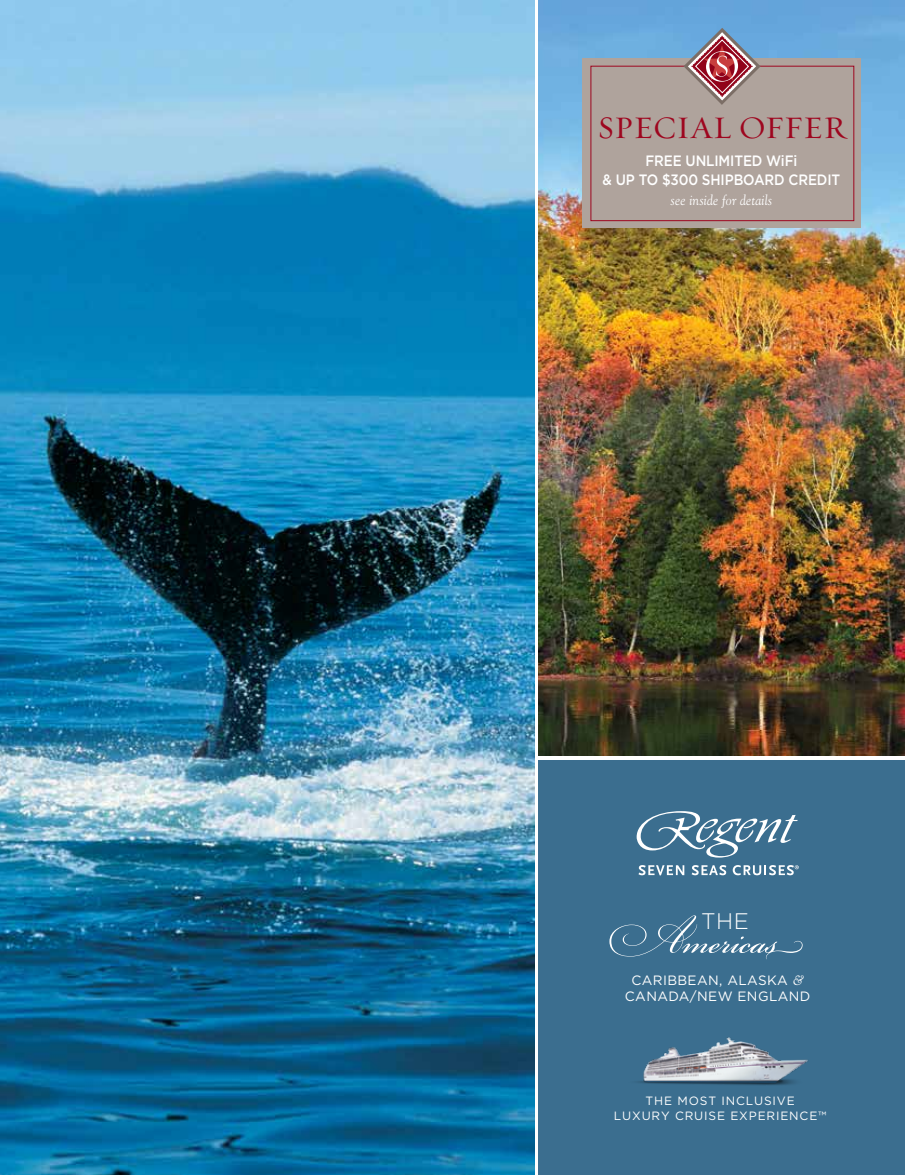
<style>
.page{position:relative;width:905px;height:1175px;background:#fff}
.page>*{position:absolute;margin:0;border:0;box-sizing:border-box;transform-origin:0 0}
.t1{font:52.5px "Bickham Script Pro";color:#fff}
.t2{font:31.5px "Requiem Text HTF Small Caps";color:#9e061f}
.t3{font:300 22.5px "Gotham";color:#fff}
.t4{font:500 15px/19.5px "Gotham";letter-spacing:-.01em;color:#fff;scale:.9 1}
.t5{font:italic 14.25px "Goudy";letter-spacing:.015em;color:#fff;scale:.93 1}
.t6{font:13.5px/16.5px "Gotham";letter-spacing:.03em;color:#fff;text-align:center}
.t7{font:12px/15px "Gotham";letter-spacing:.07em;color:#fff;text-align:center}
.s1{font-family:"Goudy";font-style:italic}
</style>
<div class="page">
<img style="left:538px;top:0;width:366px;height:755px">
<img style="left:0;top:0;width:534px;height:1174px">
<div style="left:582px;top:58px;width:278px;height:169px;background:#afa39c"></div>
<div style="left:590px;top:66px;width:264px;height:155px;border:1px solid #9e061f"></div>
<svg style="left:683px;top:28px;width:77px;height:77px"></svg>
<div style="left:538px;top:760px;width:366px;height:414px;background:#3b6e8f"></div>
<svg style="left:636px;top:811px;width:161px;height:46px"></svg>
<svg style="left:638px;top:865px;width:46px;height:10px"></svg>
<svg style="left:691px;top:865px;width:35px;height:10px"></svg>
<svg style="left:732px;top:865px;width:66px;height:10px"></svg>
<img style="left:638px;top:1037px;width:170px;height:48px">
<h2 class="t2" style="left:597px;top:109px;width:249px">SPECIAL OFFER</h2>
<p class="t4" style="left:645px;top:150px;width:11px">FREE</p>
<p class="t4" style="left:602px;top:150px;width:265px;text-indent:83px">UNLIMITED WIFI<br>&amp; UP TO $300 SHIPBOARD CREDIT</p>
<p class="t5" style="left:670px;top:191px;width:111px">see inside for details</p>
<h3 class="t3" style="left:701px;top:908px;width:49px">the</h3>
<h1 class="t1" style="left:611px;top:903px;width:192px">Americas</h1>
<p class="t6" style="left:625px;top:971px;width:187px">CARIBBEAN, ALASKA <span class="s1">&amp;<br></span>CANADA/N EW ENGLAND</p>
<p class="t7" style="left:614px;top:1093px;width:214px">THE MOST INCLUSIVE<br>LUXU RY CRU ISE EXPERIENCE™</p>
</div>
